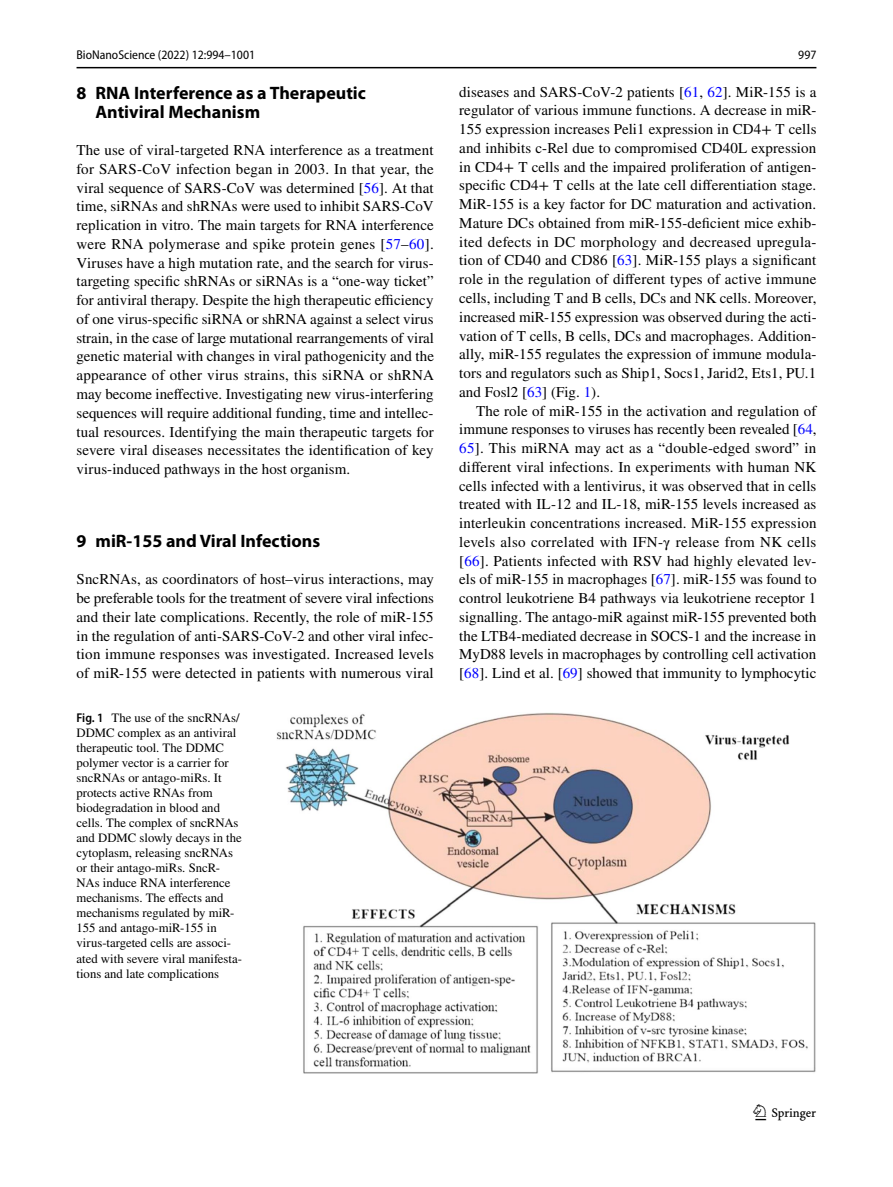
<style>
.page{position:relative;width:893px;height:1187px;background:#fff}
.page>*{position:absolute;margin:0;border:0;box-sizing:border-box;transform-origin:0 0}
.t1{font:22.5px "Springnew Regular 2";color:#000}
.t2{font:700 18px/18.8px "Myriad Pro";color:#000}
.t3{font:15px/18.8px "STIX";letter-spacing:.005em;color:#000;text-align:justify}
.t4{font:12.75px/15px "STIX";color:#000}
.t5{font:semi-condensed 12.75px "Myriad Pro";color:#000}
.s1{color:#00f}
.s2{font-family:"Myriad Pro";font-weight:600;font-stretch:semi-condensed}
</style>
<div class="page">
<hr style="left:77px;top:67px;width:739px;height:1px;background:#000">
<img style="left:276px;top:712px;width:540px;height:361px">
<p class="t5" style="left:77px;top:48px;width:180px">BioNanoScience (2022) 12:994–1001</p>
<p class="t5" style="left:798px;top:48px;width:20px">997</p>
<p class="t2" style="left:96px;top:83px;width:272px;text-indent:-19px">8 RNA Interference as a Therapeutic<br>Antiviral Mechanism</p>
<p class="t3" style="left:77px;top:142px;width:359px">The use of viral-targeted RNA interference as a treatment for SARS-CoV infection began in 2003. In that year, the viral sequence of SARS-CoV was determined [<span class="s1">56</span>]. At that time, siRNAs and shRNAs were used to inhibit SARS-CoV replication in vitro. The main targets for RNA interference were RNA polymerase and spike protein genes [<span class="s1">57</span>–<span class="s1">60</span>].<br>Viruses have a high mutation rate, and the search for virus&shy;targeting specific shRNAs or siRNAs is a “one-way ticket” for antiviral therapy. Despite the high therapeutic efficiency of one virus-specific siRNA or shRNA against a select virus strain, in the case of large mutational rearrangements of viral genetic material with changes in viral pathogenicity and the appearance of other virus strains, this siRNA or shRNA may become ineffective. Investigating new virus-interfering sequences will require additional funding, time and intellec&shy;tual resources. Identifying the main therapeutic targets for severe viral diseases necessitates the identification of key virus-induced pathways in the host organism.</p>
<p class="t2" style="left:77px;top:531px;width:245px">9 miR‑155 and Viral Infections</p>
<p class="t3" style="left:77px;top:571px;width:359px">SncRNAs, as coordinators of host–virus interactions, may be preferable tools for the treatment of severe viral infections and their late complications. Recently, the role of miR-155 in the regulation of anti-SARS-CoV-2 and other viral infec&shy;tion immune responses was investigated. Increased levels of miR-155 were detected in patients with numerous viral</p>
<p class="t4" style="left:77px;top:711px;width:167px"><span class="s2">Fig. 1</span> The use of the sncRNAs/<br>DDMC complex as an antiviral therapeutic tool. The DDMC polymer vector is a carrier for sncRNAs or antago-miRs. It protects active RNAs from biodegradation in blood and cells. The complex of sncRNAs and DDMC slowly decays in the cytoplasm, releasing sncRNAs or their antago-miRs. SncR-<br>NAs induce RNA interference mechanisms. The effects and mechanisms regulated by miR-<br>155 and antago-miR-155 in virus-targeted cells are associ&shy;ated with severe viral manifesta&shy;tions and late complications</p>
<p class="t3" style="left:459px;top:83px;width:359px">diseases and SARS-CoV-2 patients [<span class="s1">61</span>, <span class="s1">62</span>]. MiR-155 is a regulator of various immune functions. A decrease in miR-155 expression increases Peli1 expression in CD4+ T cells and inhibits c-Rel due to compromised CD40L expression in CD4+ T cells and the impaired proliferation of antigen&shy;specific CD4+ T cells at the late cell differentiation stage.<br>MiR-155 is a key factor for DC maturation and activation.<br>Mature DCs obtained from miR-155-deficient mice exhib&shy;ited defects in DC morphology and decreased upregula&shy;tion of CD40 and CD86 [<span class="s1">63</span>]. MiR-155 plays a significant role in the regulation of different types of active immune cells, including T and B cells, DCs and NK cells. Moreover, increased miR-155 expression was observed during the acti&shy;vation of T cells, B cells, DCs and macrophages. Addition&shy;ally, miR-155 regulates the expression of immune modula&shy;tors and regulators such as Ship1, Socs1, Jarid2, Ets1, PU.1 and Fosl2 [<span class="s1">63</span>] (Fig. <span class="s1">1</span>).</p>
<p class="t3" style="left:459px;top:402px;width:359px;text-indent:17px">The role of miR-155 in the activation and regulation of immune responses to viruses has recently been revealed [<span class="s1">64</span>, <span class="s1">65</span>]. This miRNA may act as a “double-edged sword” in different viral infections. In experiments with human NK cells infected with a lentivirus, it was observed that in cells treated with IL-12 and IL-18, miR-155 levels increased as interleukin concentrations increased. MiR-155 expression levels also correlated with IFN-γ release from NK cells [<span class="s1">66</span>]. Patients infected with RSV had highly elevated lev&shy;els of miR-155 in macrophages [<span class="s1">67</span>]. miR-155 was found to control leukotriene B4 pathways via leukotriene receptor 1 signalling. The antago-miR against miR-155 prevented both the LTB4-mediated decrease in SOCS-1 and the increase in MyD88 levels in macrophages by controlling cell activation [<span class="s1">68</span>]. Lind et al. [<span class="s1">69</span>] showed that immunity to lymphocytic</p>
<h1 class="t1" style="left:755px;top:1104px;width:62px">1 3</h1>
</div>
